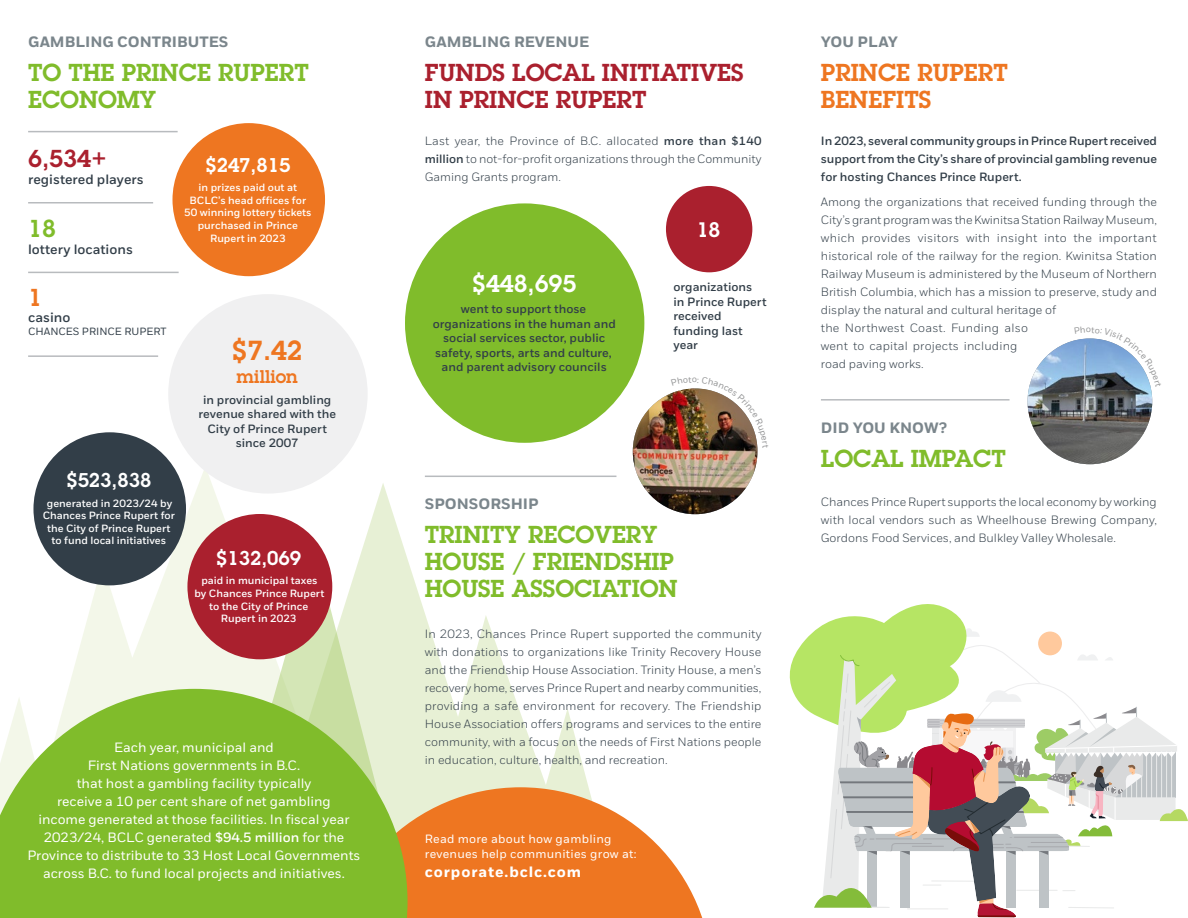
<style>
.page{position:relative;width:1188px;height:918px;background:#fff}
.page>*{position:absolute;margin:0;border:0;box-sizing:border-box;transform-origin:0 0}
.t1{font:600 27px "Lubalin Graph Std";color:#ee7621}
.t2{font:600 24px/27px "Lubalin Graph Std";color:#80bc2b}
.t3{font:600 24px/27px "Lubalin Graph Std";color:#aa202e}
.t4{font:600 24px/27px "Lubalin Graph Std";color:#ee7621}
.t5{font:600 23.85px "Lubalin Graph Std";color:#fff}
.t6{font:600 20.55px "Lubalin Graph Std";color:#fff}
.t7{font:600 19.5px "Lubalin Graph Std";color:#fff}
.t8{font:600 18px "Lubalin Graph Std";color:#ee7621}
.t9{font:700 15px "Fort";color:#7b868c}
.t10{font:700 15px "Fort";letter-spacing:.06em;color:#fff}
.t11{font:13.5px/18px "Fort";color:#fff;text-align:center}
.t12{font:500 13.5px "Fort";color:#323e48}
.t13{font:300 12px/18px "Fort";color:#323e48;text-align:justify}
.t14{font:500 12px/14.4px "Fort";color:#323e48;text-align:center}
.t15{font:12px/15px "Fort";letter-spacing:.02em;color:#fff}
.t16{font:500 10.5px/12.6px "Fort";color:#fff;text-align:center}
.t17{font:10.5px "Fort";color:#323e48}
.s1{font-weight:500}
</style>
<div class="page">
<svg style="left:362px;top:483px;width:227px;height:304px"></svg>
<svg style="left:36px;top:466px;width:287px;height:223px;fill:#f3f7e9"></svg>
<svg style="left:206px;top:550px;width:209px;height:237px;background:#e6efd4"></svg>
<img style="left:633px;top:393px;width:125px;height:121px">
<div style="left:405px;top:203px;width:239px;height:240px;background:#80bc2b;border-radius:50%"></div>
<div style="left:666px;top:186px;width:86px;height:86px;background:#aa202e;border-radius:50%"></div>
<hr style="left:28px;top:131px;width:150px;height:1px;background:#b8bbbe">
<hr style="left:28px;top:202px;width:125px;height:2px;background:#b8bbbe">
<hr style="left:28px;top:272px;width:151px;height:1px;background:#b8bbbe">
<hr style="left:28px;top:355px;width:130px;height:2px;background:#b8bbbe">
<hr style="left:425px;top:476px;width:191px;height:1px;background:#b8bbbe">
<div style="left:168px;top:294px;width:200px;height:200px;background:#f0f0f1;border-radius:50%"></div>
<hr style="left:821px;top:399px;width:189px;height:2px;background:#b8bbbe">
<div style="left:172px;top:123px;width:153px;height:153px;background:#ee7621;border-radius:50%"></div>
<div style="left:187px;top:514px;width:145px;height:145px;background:#aa202e;border-radius:50%"></div>
<div style="left:33px;top:432px;width:153px;height:153px;background:#323e48;border-radius:50%"></div>
<svg style="left:789px;top:604px;width:399px;height:314px"></svg>
<img style="left:1028px;top:340px;width:124px;height:124px">
<svg style="left:408px;top:787px;width:295px;height:131px;fill:#ee7621"></svg>
<svg style="left:0;top:689px;width:408px;height:229px;background:#92c448"></svg>
<img style="left:671px;top:388px;width:87px;height:60px">
<svg style="left:1074px;top:338px;width:78px;height:49px"></svg>
<p class="t9" style="left:28px;top:33px;width:202px">GAMBLING CONTRIBUTES</p>
<h2 class="t2" style="left:28px;top:59px;width:282px">TO THE PRINCE RUPERT<br>ECONOMY</h2>
<h2 class="t3" style="left:28px;top:145px;width:80px">6,534+</h2>
<p class="t12" style="left:28px;top:171px;width:117px">registered players</p>
<h2 class="t2" style="left:28px;top:215px;width:29px">18</h2>
<p class="t12" style="left:28px;top:241px;width:106px">lottery locations</p>
<h2 class="t4" style="left:28px;top:283px;width:15px">1</h2>
<p class="t12" style="left:28px;top:310px;width:44px">casino</p>
<p class="t17" style="left:28px;top:325px;width:140px">CHANCES PRINCE RUPERT</p>
<h3 class="t7" style="left:66px;top:467px;width:87px">$523,838</h3>
<p class="t16" style="left:43px;top:497px;width:134px">generated in 2023/24 by<br>Chances Prince Rupert for the City of Prince Rupert to fund local initiatives</p>
<h3 class="t7" style="left:205px;top:152px;width:87px">$247,815</h3>
<p class="t16" style="left:184px;top:181px;width:129px">in prizes paid out at<br>BCLC’s head offices for<br>50 winning lottery tickets purchased in Prince<br>Rupert in 2023</p>
<h1 class="t1" style="left:232px;top:333px;width:72px">$7.42</h1>
<h3 class="t8" style="left:237px;top:364px;width:63px">million</h3>
<p class="t14" style="left:198px;top:393px;width:139px">in provincial gambling revenue shared with the<br>City of Prince Rupert since 2007</p>
<h3 class="t7" style="left:216px;top:545px;width:87px">$132,069</h3>
<p class="t16" style="left:194px;top:575px;width:131px">paid in municipal taxes by Chances Prince Rupert to the City of Prince<br>Rupert in 2023</p>
<p class="t11" style="left:27px;top:739px;width:335px">Each year, municipal and<br>First Nations governments in B.C.<br>that host a gambling facility typically<br>receive a 10 per cent share of net gambling<br>income generated at those facilities. In fiscal year 2023/24, BCLC generated <span class="s1">$94.5 million</span> for the Province to distribute to 33 Host Local Governments across B.C. to fund local projects and initiatives.</p>
<p class="t9" style="left:425px;top:33px;width:166px">GAMBLING REVENUE</p>
<h2 class="t3" style="left:425px;top:59px;width:320px">FUNDS LOCAL INITIATIVES<br>IN PRINCE RUPERT</h2>
<p class="t13" style="left:425px;top:132px;width:338px">Last year, the Province of B.C. allocated <span class="s1">more than $140 million</span> to not-for-profit organizations through the Community Gaming Grants program.</p>
<h3 class="t5" style="left:472px;top:268px;width:106px">$448,695</h3>
<p class="t14" style="left:433px;top:302px;width:185px">went to support those organizations in the human and social services sector, public safety, sports, arts and culture, and parent advisory councils</p>
<h3 class="t6" style="left:697px;top:216px;width:25px">18</h3>
<p class="t14" style="left:673px;top:280px;width:95px;text-align:left">organizations<br>in Prince Rupert received funding last year</p>
<p class="t9" style="left:425px;top:495px;width:115px">SPONSORSHIP</p>
<h2 class="t2" style="left:425px;top:521px;width:254px">TRINITY RECOVERY<br>HOUSE / FRIENDSHIP<br>HOUSE ASSOCIATION</h2>
<p class="t13" style="left:425px;top:625px;width:338px">In 2023, Chances Prince Rupert supported the community with donations to organizations like Trinity Recovery House and the Friendship House Association. Trinity House, a men’s recovery home, serves Prince Rupert and nearby communities, providing a safe environment for recovery. The Friendship House Association offers programs and services to the entire community, with a focus on the needs of First Nations people in education, culture, health, and recreation.</p>
<p class="t15" style="left:425px;top:831px;width:213px">Read more about how gambling revenues help communities grow at:</p>
<p class="t10" style="left:425px;top:863px;width:158px">corporate.bclc.com</p>
<p class="t9" style="left:821px;top:33px;width:79px">YOU PLAY</p>
<h2 class="t4" style="left:821px;top:59px;width:189px">PRINCE RUPERT<br>BENEFITS</h2>
<p class="t14" style="left:821px;top:132px;width:338px;line-height:18px;text-align:justify">In 2023, several community groups in Prince Rupert received support from the City’s share of provincial gambling revenue for hosting Chances Prince Rupert.</p>
<p class="t13" style="left:821px;top:193px;width:338px;text-align:left">Among the organizations that received funding through the City’s grant program was the Kwinitsa Station Railway Museum, which provides visitors with insight into the important historical role of the railway for the region. Kwinitsa Station Railway Museum is administered by the Museum of Northern British Columbia, which has a mission to preserve, study and display the natural and cultural heritage of<br>the Northwest Coast. Funding also<br>went to capital projects including<br>road paving works.</p>
<p class="t9" style="left:821px;top:419px;width:127px">DID YOU KNOW?</p>
<h2 class="t2" style="left:821px;top:444px;width:186px">LOCAL IMPACT</h2>
<p class="t13" style="left:821px;top:493px;width:338px">Chances Prince Rupert supports the local economy by working with local vendors such as Wheelhouse Brewing Company, Gordons Food Services, and Bulkley Valley Wholesale.</p>
</div>
